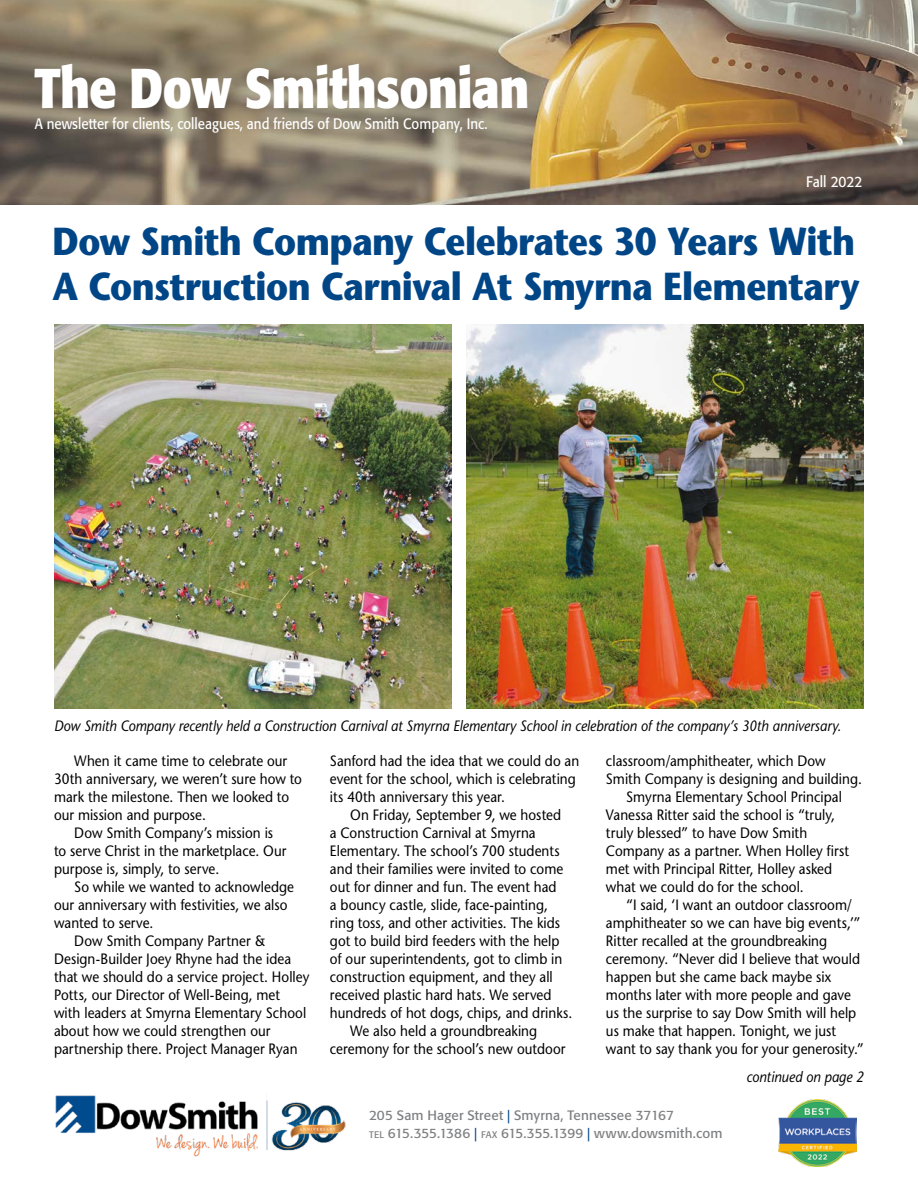
<style>
.page{position:relative;width:918px;height:1188px;background:#fff}
.page>*{position:absolute;margin:0;border:0;box-sizing:border-box;transform-origin:0 0}
.t1{font:700 55.5px "Formata";letter-spacing:-.015em;color:#fff;scale:.87 1}
.t2{font:700 39px/45px "Stone Sans Std";letter-spacing:-.015em;color:#004687;scale:.89 1}
.t3{font:500 15px/18px "Stone Sans Std";letter-spacing:.005em;color:#000;scale:.9 1}
.t4{font:italic 500 15px "Stone Sans Std";color:#000;scale:.9 1}
.t5{font:15px "Formata";color:#fff;scale:.89 1}
.t6{font:15px "Formata";color:#fff;scale:.91 1}
.t7{font:13.5px/18px "Formata";letter-spacing:.01em;color:#7e7f81}
.s1{color:#004687}
.s2{font-size:9.45px}
</style>
<div class="page">
<img style="left:0;top:0;width:918px;height:205px">
<img style="left:56px;top:1095px;width:290px;height:62px">
<img style="left:778px;top:1099px;width:79px;height:68px">
<img style="left:54px;top:324px;width:397px;height:384px">
<img style="left:467px;top:324px;width:397px;height:384px">
<h1 class="t1" style="left:35px;top:53px;width:570px">The Dow Smithsonian</h1>
<p class="t5" style="left:35px;top:114px;width:510px">A newsletter for clients, colleagues, and friends of Dow Smith Company, Inc.</p>
<p class="t6" style="left:806px;top:173px;width:63px">Fall 2022</p>
<h2 class="t2" style="left:52px;top:219px;width:908px">Dow Smith Company Celebrates 30 Years With<br>A Construction Carnival At Smyrna Elementary</h2>
<p class="t4" style="left:54px;top:717px;width:876px">Dow Smith Company recently held a Construction Carnival at Smyrna Elementary School in celebration of the company’s 30th anniversary.</p>
<p class="t3" style="left:74px;top:752px;width:238px">When it came time to celebrate our</p>
<p class="t3" style="left:54px;top:770px;width:277px">30th anniversary, we weren’t sure how to</p>
<p class="t3" style="left:54px;top:788px;width:263px">mark the milestone. Then we looked to</p>
<p class="t3" style="left:54px;top:806px;width:170px">our mission and purpose.</p>
<p class="t3" style="left:74px;top:824px;width:222px">Dow Smith Company’s mission is</p>
<p class="t3" style="left:54px;top:842px;width:260px">to serve Christ in the marketplace. Our</p>
<p class="t3" style="left:54px;top:860px;width:185px">purpose is, simply, to serve.</p>
<p class="t3" style="left:74px;top:878px;width:246px">So while we wanted to acknowledge</p>
<p class="t3" style="left:54px;top:896px;width:261px">our anniversary with festivities, we also</p>
<p class="t3" style="left:54px;top:914px;width:112px">wanted to serve.</p>
<p class="t3" style="left:74px;top:932px;width:214px">Dow Smith Company Partner &amp;</p>
<p class="t3" style="left:54px;top:950px;width:265px">Design-Builder Joey Rhyne had the idea</p>
<p class="t3" style="left:54px;top:968px;width:285px">that we should do a service project. Holley</p>
<p class="t3" style="left:54px;top:986px;width:253px">Potts, our Director of Well-Being, met</p>
<p class="t3" style="left:54px;top:1004px;width:282px">with leaders at Smyrna Elementary School</p>
<p class="t3" style="left:54px;top:1022px;width:242px">about how we could strengthen our</p>
<p class="t3" style="left:54px;top:1040px;width:272px">partnership there. Project Manager Ryan</p>
<p class="t3" style="left:330px;top:752px;width:279px">Sanford had the idea that we could do an event for the school, which is celebrating its 40th anniversary this year.</p>
<p class="t3" style="left:350px;top:806px;width:236px">On Friday, September 9, we hosted</p>
<p class="t3" style="left:330px;top:824px;width:230px">a Construction Carnival at Smyrna</p>
<p class="t3" style="left:330px;top:842px;width:257px">Elementary. The school’s 700 students</p>
<p class="t3" style="left:330px;top:860px;width:261px">and their families were invited to come</p>
<p class="t3" style="left:330px;top:878px;width:253px">out for dinner and fun. The event had</p>
<p class="t3" style="left:330px;top:896px;width:244px">a bouncy castle, slide, face-painting,</p>
<p class="t3" style="left:330px;top:914px;width:257px">ring toss, and other activities. The kids</p>
<p class="t3" style="left:330px;top:932px;width:256px">got to build bird feeders with the help</p>
<p class="t3" style="left:330px;top:950px;width:260px">of our superintendents, got to climb in</p>
<p class="t3" style="left:330px;top:968px;width:249px">construction equipment, and they all</p>
<p class="t3" style="left:330px;top:986px;width:248px">received plastic hard hats. We served</p>
<p class="t3" style="left:330px;top:1004px;width:271px">hundreds of hot dogs, chips, and drinks.</p>
<p class="t3" style="left:350px;top:1022px;width:209px">We also held a groundbreaking</p>
<p class="t3" style="left:330px;top:1040px;width:263px">ceremony for the school’s new outdoor</p>
<p class="t3" style="left:606px;top:752px;width:246px">classroom/amphitheater, which Dow</p>
<p class="t3" style="left:606px;top:770px;width:286px">Smith Company is designing and building.</p>
<p class="t3" style="left:626px;top:788px;width:241px">Smyrna Elementary School Principal</p>
<p class="t3" style="left:606px;top:806px;width:256px">Vanessa Ritter said the school is “truly,</p>
<p class="t3" style="left:606px;top:824px;width:225px">truly blessed” to have Dow Smith</p>
<p class="t3" style="left:606px;top:842px;width:272px">Company as a partner. When Holley first</p>
<p class="t3" style="left:606px;top:860px;width:253px">met with Principal Ritter, Holley asked</p>
<p class="t3" style="left:606px;top:878px;width:221px">what we could do for the school.</p>
<p class="t3" style="left:626px;top:896px;width:252px">“I said, ‘I want an outdoor classroom/</p>
<p class="t3" style="left:606px;top:914px;width:284px">amphitheater so we can have big events,’”</p>
<p class="t3" style="left:606px;top:932px;width:247px">Ritter recalled at the groundbreaking</p>
<p class="t3" style="left:606px;top:950px;width:284px">ceremony. “Never did I believe that would</p>
<p class="t3" style="left:606px;top:968px;width:252px">happen but she came back maybe six</p>
<p class="t3" style="left:606px;top:986px;width:274px">months later with more people and gave</p>
<p class="t3" style="left:606px;top:1004px;width:280px">us the surprise to say Dow Smith will help</p>
<p class="t3" style="left:606px;top:1022px;width:257px">us make that happen. Tonight, we just</p>
<p class="t3" style="left:606px;top:1040px;width:288px">want to say thank you for your generosity.”</p>
<p class="t4" style="left:747px;top:1068px;width:132px">continued on page 2</p>
<p class="t7" style="left:369px;top:1106px;width:355px">205 Sam Hager Street <span class="s1">|</span> Smyrna, Tennessee 37167<br><span class="s2">TEL</span> 615.355.1386 <span class="s1">|</span> <span class="s2">FAX</span> 615.355.1399 <span class="s1">|</span> www.dowsmith.com</p>
</div>
